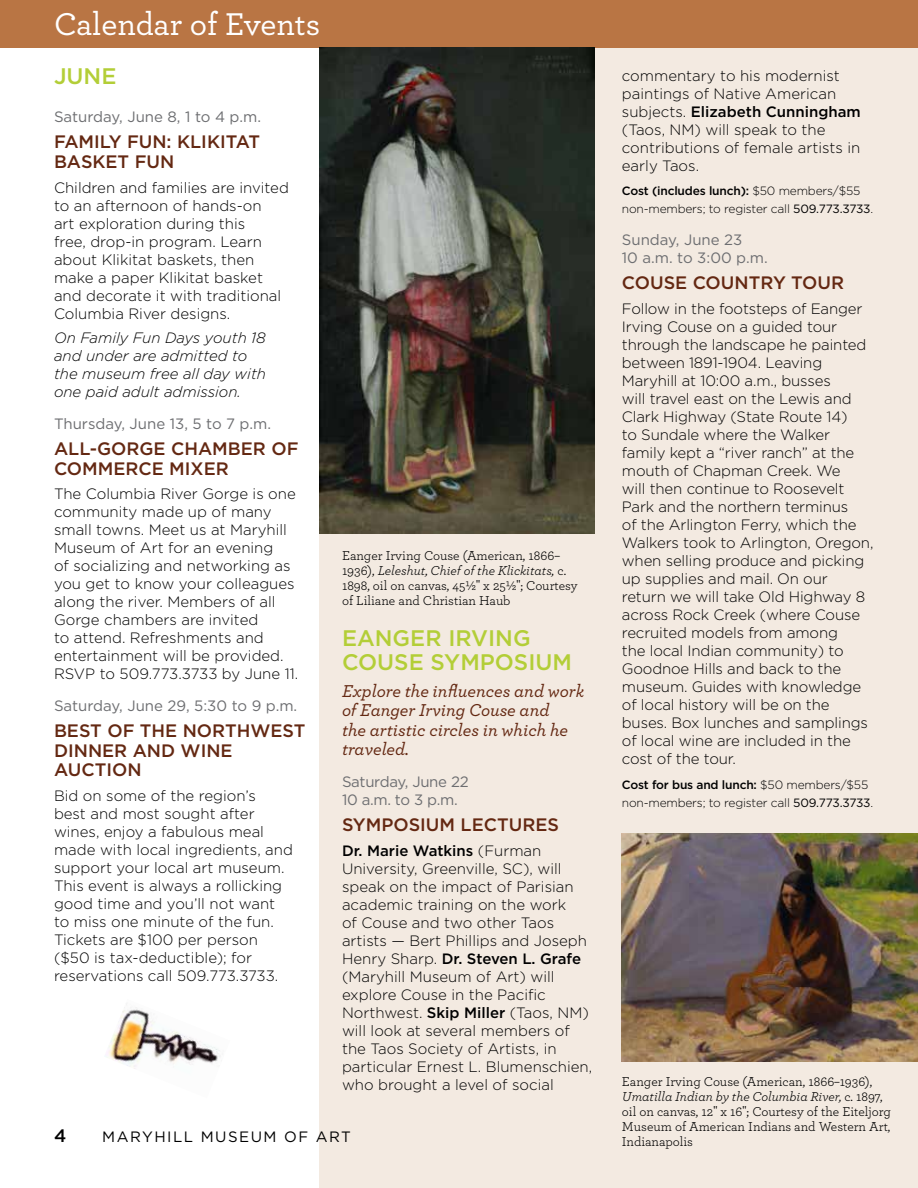
<style>
.page{position:relative;width:918px;height:1188px;background:#fff}
.page>*{position:absolute;margin:0;border:0;box-sizing:border-box;transform-origin:0 0}
.t1{font:500 33px "Archer";color:#fff}
.t2{font:500 22.5px/24px "Gotham";color:#b3ce37}
.t3{font:500 18px/19.5px "Gotham";color:#642812}
.t4{font:italic 500 18px/19.5px "Archer";color:#642812}
.t5{font:500 18px "Gotham";color:#000}
.t6{font:300 15px/18px "Gotham";color:#000}
.t7{font:15px/18px "Gotham";color:#6d6e71}
.t8{font:italic 300 15px/18px "Gotham";color:#000}
.t9{font:15px/18px "Gotham";letter-spacing:-.02em;color:#6d6e71}
.t10{font:15px "Gotham";letter-spacing:.1em;color:#000}
.t11{font:13.5px/15px "Archer";color:#000}
.t12{font:300 12px/18px "Gotham";letter-spacing:-.015em;color:#000}
.s1{font-style:italic}
.s2{font-weight:500}
.s3{font-weight:400}
</style>
<div class="page">
<div style="left:320px;top:47px;width:598px;height:1141px;background:#f3eae1"></div>
<div style="left:0;top:0;width:918px;height:47px;background:#b97544"></div>
<img style="left:622px;top:833px;width:296px;height:229px">
<img style="left:320px;top:47px;width:275px;height:487px">
<img style="left:105px;top:1004px;width:116px;height:65px">
<h1 class="t1" style="left:54px;top:0;width:268px">Calendar of Events</h1>
<h2 class="t2" style="left:54px;top:64px;width:64px">JUNE</h2>
<p class="t7" style="left:54px;top:108px;width:209px">Saturday, June 8, 1 to 4 p.m.</p>
<p class="t3" style="left:54px;top:132px;width:208px">FAMILY FUN: KLIKITAT<br>BASKET FUN</p>
<p class="t6" style="left:54px;top:178px;width:236px">Children and families are invited to an afternoon of hands-on<br>art exploration during this<br>free, drop-in program. Learn about Klikitat baskets, then make a paper Klikitat basket and decorate it with traditional<br>Columbia River designs.</p>
<p class="t8" style="left:54px;top:329px;width:214px">On Family Fun Days youth 18 and under are admitted to the museum free all day with one paid adult admission.</p>
<p class="t7" style="left:54px;top:414px;width:219px">Thursday, June 13, 5 to 7 p.m.</p>
<p class="t3" style="left:54px;top:439px;width:246px">ALL-GORGE CHAMBER OF<br>COMMERCE M IXER</p>
<p class="t6" style="left:54px;top:485px;width:246px">The Columbia River Gorge is one community made up of many small towns. Meet us at Maryhill<br>Museum of Art for an evening<br>of socializing and networking as you get to know your colleagues along the river. Members of all<br>Gorge chambers are invited<br>to attend. Refreshments and entertainment will be provided.<br>RSVP to 509.773.3733 by June 11.</p>
<p class="t7" style="left:54px;top:696px;width:245px">Saturday, June 29, 5:30 to 9 p.m.</p>
<p class="t3" style="left:54px;top:721px;width:253px">BEST OF THE NORTHWEST<br>DINNER AND WINE<br>AUCTION</p>
<p class="t6" style="left:54px;top:786px;width:241px">Bid on some of the region’s<br>best and most sought after wines, enjoy a fabulous meal made with local ingredients, and support your local art museum.<br>This event is always a rollicking good time and you’ll not want to miss one minute of the fun.<br>Tickets are $100 per person ($50 is tax-deductible); for reservations call 509.773.3733.</p>
<p class="t11" style="left:342px;top:548px;width:237px">Eanger Irving Couse (American, 1866– 1936), <span class="s1">Leleshut, Chief of the Klickitats,</span> c.<br>1898, oil on canvas, 45½" x 25½"; Courtesy of Liliane and Christian Haub</p>
<h2 class="t2" style="left:342px;top:626px;width:232px">EANGER I RVING<br>COUSE SYMPOSIUM</h2>
<p class="t4" style="left:342px;top:680px;width:244px">Explore the influences and work of Eanger Irving Couse and<br>the artistic circles in which he traveled.</p>
<p class="t9" style="left:342px;top:772px;width:128px">Saturday, June 22<br>10 a.m. to 3 p.m.</p>
<p class="t3" style="left:342px;top:814px;width:218px">SYMPOSIUM LECTURES</p>
<p class="t6" style="left:342px;top:841px;width:252px"><span class="s2">DR. MARIE WATKINS</span> (Furman<br>University, Greenville, SC), will speak on the impact of Parisian academic training on the work<br>of Couse and two other Taos artists — Bert Phillips and Joseph<br>Henry Sharp. <span class="s2">DR. STEVEN L. GRAFE </span>(Maryhill Museum of Art) will explore Couse in the Pacific<br>Northwest. <span class="s2">SKIP M ILLER</span> (Taos, NM) will look at several members of the Taos Society of Artists, in particular Ernest L. Blumenschien, who brought a level of social</p>
<p class="t5" style="left:54px;top:1124px;width:14px">4</p>
<p class="t10" style="left:102px;top:1128px;width:250px">MARYHILL MUSEUM OF ART</p>
<p class="t6" style="left:622px;top:66px;width:240px">commentary to his modernist paintings of Native American subjects. <span class="s2">ELIZABETH CUNNINGHAM </span>(Taos, NM) will speak to the contributions of female artists in early Taos.</p>
<p class="t12" style="left:622px;top:182px;width:253px"><span class="s2">COST (INCLUDES LUNCH):</span> $50 members/$55 non-members; to register call <span class="s3">509.773.3733</span>.</p>
<p class="t7" style="left:622px;top:230px;width:147px">Sunday, June 23<br>10 a.m. to 3:00 p.m.</p>
<p class="t3" style="left:622px;top:273px;width:224px">COUSE COUNTRY TOUR</p>
<p class="t6" style="left:622px;top:299px;width:253px">Follow in the footsteps of Eanger<br>Irving Couse on a guided tour through the landscape he painted between 1891-1904. Leaving<br>Maryhill at 10:00 a.m., busses<br>will travel east on the Lewis and<br>Clark Highway (State Route 14)<br>to Sundale where the Walker family kept a “river ranch” at the mouth of Chapman Creek. We<br>will then continue to Roosevelt<br>Park and the northern terminus<br>of the Arlington Ferry, which the<br>Walkers took to Arlington, Oregon, when selling produce and picking up supplies and mail. On our return we will take Old Highway 8 across Rock Creek (where Couse recruited models from among<br>the local Indian community) to<br>Goodnoe Hills and back to the museum. Guides with knowledge of local history will be on the buses. Box lunches and samplings of local wine are included in the cost of the tour.</p>
<p class="t12" style="left:622px;top:775px;width:253px"><span class="s2">COST FOR BUS AND LUNCH:</span> $50 members/$55 non-members; to register call <span class="s3">509.773.3733</span>.</p>
<p class="t11" style="left:622px;top:1074px;width:270px">Eanger Irving Couse (American, 1866–1936), <span class="s1">Umatilla Indian by the Columbia River,</span> c. 1897, oil on canvas, 12" x 16"; Courtesy of the Eiteljorg Museum of American Indians and Western Art, Indianapolis</p>
</div>
